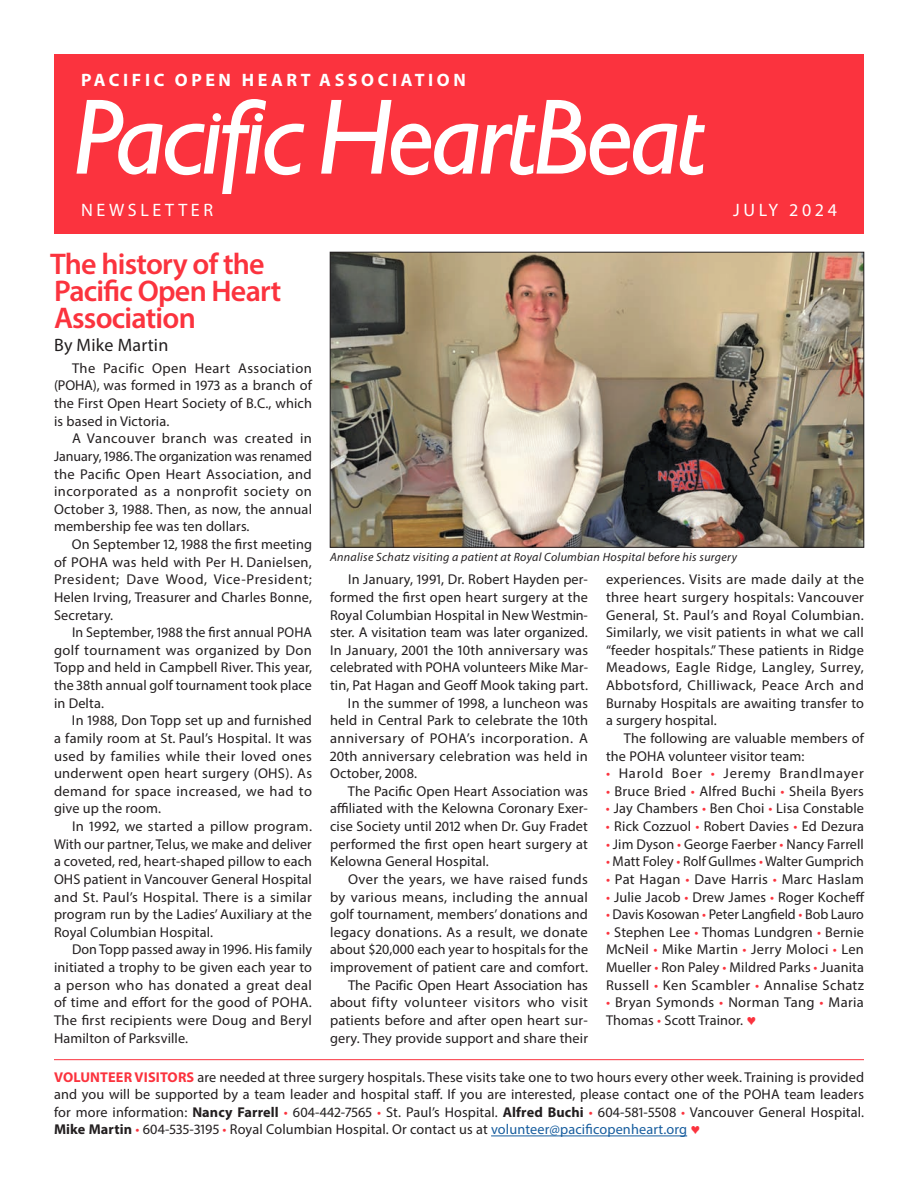
<style>
.page{position:relative;width:918px;height:1188px;background:#fff}
.page>*{position:absolute;margin:0;border:0;box-sizing:border-box;transform-origin:0 0}
.Heading{font:600 30px/27px "Myriad Pro";letter-spacing:-.025em;color:#fb333e}
.t1{font:700 18px "Myriad Pro";letter-spacing:.2em;color:#fff}
.t2{font:18px "Myriad Pro";letter-spacing:.2em;color:#fff}
.t3{font:18px "Myriad Pro";letter-spacing:.01em;color:#231f20}
.text{font:14.25px/17.7px "Myriad Pro";letter-spacing:.01em;color:#231f20;text-align:justify}
.text_no_indent_with_tab{font:14.25px/17.7px "Myriad Pro";letter-spacing:.01em;color:#231f20;text-align:justify}
.text_no_indent_with_tab-2{font:14.25px "Myriad Pro";letter-spacing:.05em;color:#231f20}
.t4{font:italic 12px "Myriad Pro";letter-spacing:.025em;color:#231f20}
.s1{font-weight:700;color:#fb333e}
.s2{font-weight:700}
.s3{color:#fb333e}
.s4{color:#175d9e}
</style>
<div class="page">
<div style="left:54px;top:54px;width:810px;height:180px;background:#fb333e"></div>
<svg style="left:76px;top:99px;width:228px;height:95px"></svg>
<svg style="left:321px;top:100px;width:384px;height:75px"></svg>
<img style="left:332px;top:254px;width:530px;height:292px">
<div style="left:330px;top:252px;width:534px;height:296px;border:1px solid #231f20"></div>
<hr style="left:491px;top:1136px;width:196px;height:1px;background:#175d9e">
<hr style="left:54px;top:1059px;width:810px;height:1px;background:#fb333e">
<p class="t1" style="left:81px;top:68px;width:386px">PACIFIC OPEN HEART ASSOCIATION</p>
<p class="t2" style="left:81px;top:199px;width:134px">NEWSLETTER</p>
<p class="t2" style="left:733px;top:199px;width:105px">JULY 2024</p>
<p class="Heading" style="left:50px;top:250px;width:233px">The history of the<br>Pacific Open Heart<br>Association</p>
<p class="t3" style="left:54px;top:333px;width:116px">By Mike Martin</p>
<p class="text" style="left:54px;top:359px;width:260px;text-indent:18px">The Pacific Open Heart Association (POHA), was formed in 1973 as a branch of the First Open Heart Society of B.C., which is based in Victoria.</p>
<p class="text" style="left:54px;top:429px;width:260px;text-indent:18px">A Vancouver branch was created in January, 1986. The organization was renamed the Pacific Open Heart Association, and incorporated as a nonprofit society on October 3, 1988. Then, as now, the annual membership fee was ten dollars.</p>
<p class="text" style="left:54px;top:535px;width:260px;text-indent:18px">On September 12, 1988 the first meeting of POHA was held with Per H. Danielsen, President; Dave Wood, Vice-President; Helen Irving, Treasurer and Charles Bonne, Secretary.</p>
<p class="text" style="left:54px;top:623px;width:260px;text-indent:18px">In September, 1988 the first annual POHA golf tournament was organized by Don Topp and held in Campbell River. This year, the 38th annual golf tournament took place in Delta.</p>
<p class="text" style="left:54px;top:711px;width:260px;text-indent:18px">In 1988, Don Topp set up and furnished a family room at St. Paul’s Hospital. It was used by families while their loved ones underwent open heart surgery (OHS). As demand for space increased, we had to give up the room.</p>
<p class="text" style="left:54px;top:817px;width:260px;text-indent:18px">In 1992, we started a pillow program.<br>With our partner, Telus, we make and deliver a coveted, red, heart-shaped pillow to each OHS patient in Vancouver General Hospital and St. Paul’s Hospital. There is a similar program run by the Ladies’ Auxiliary at the Royal Columbian Hospital.</p>
<p class="text" style="left:54px;top:941px;width:260px;text-indent:18px">Don Topp passed away in 1996. His family initiated a trophy to be given each year to a person who has donated a great deal of time and effort for the good of POHA.<br>The first recipients were Doug and Beryl Hamilton of Parksville.</p>
<p class="text" style="left:54px;top:1068px;width:812px"><span class="s1">VOLUNTEER VISITORS</span> are needed at three surgery hospitals. These visits take one to two hours every other week. Training is provided and you will be supported by a team leader and hospital staff. If you are interested, please contact one of the POHA team leaders for more information: <span class="s2">Nancy Farrell</span> <span class="s3">•</span> 604-442-7565 <span class="s3">•</span> St. Paul’s Hospital. <span class="s2">Alfred Buchi</span> <span class="s3">•</span> 604-581-5508 <span class="s3">•</span> Vancouver General Hospital.<br><span class="s2">Mike Martin</span> <span class="s3">•</span> 604-535-3195 <span class="s3">•</span> Royal Columbian Hospital. Or contact us at <span class="s4">volunteer@pacificopenheart.org</span> <span class="s3">♥</span></p>
<p class="t4" style="left:330px;top:550px;width:408px">Annalise Schatz visiting a patient at Royal Columbian Hospital before his surgery</p>
<p class="text" style="left:330px;top:570px;width:260px;text-indent:18px">In January, 1991, Dr. Robert Hayden per&shy;formed the first open heart surgery at the Royal Columbian Hospital in New Westmin&shy;ster. A visitation team was later organized.<br>In January, 2001 the 10th anniversary was celebrated with POHA volunteers Mike Mar&shy;tin, Pat Hagan and Geoff Mook taking part.</p>
<p class="text" style="left:330px;top:694px;width:260px;text-indent:18px">In the summer of 1998, a luncheon was held in Central Park to celebrate the 10th anniversary of POHA’s incorporation. A 20th anniversary celebration was held in October, 2008.</p>
<p class="text" style="left:330px;top:782px;width:260px;text-indent:18px">The Pacific Open Heart Association was affiliated with the Kelowna Coronary Exer&shy;cise Society until 2012 when Dr. Guy Fradet performed the first open heart surgery at Kelowna General Hospital.</p>
<p class="text" style="left:330px;top:870px;width:260px;text-indent:18px">Over the years, we have raised funds by various means, including the annual golf tournament, members’ donations and legacy donations. As a result, we donate about $20,000 each year to hospitals for the improvement of patient care and comfort.</p>
<p class="text" style="left:330px;top:976px;width:260px;text-indent:18px">The Pacific Open Heart Association has about fifty volunteer visitors who visit patients before and after open heart sur&shy;gery. They provide support and share their</p>
<p class="text" style="left:606px;top:570px;width:260px">experiences. Visits are made daily at the three heart surgery hospitals: Vancouver General, St. Paul’s and Royal Columbian.<br>Similarly, we visit patients in what we call “feeder hospitals.” These patients in Ridge Meadows, Eagle Ridge, Langley, Surrey, Abbotsford, Chilliwack, Peace Arch and Burnaby Hospitals are awaiting transfer to a surgery hospital.</p>
<p class="text" style="left:606px;top:729px;width:260px;text-indent:18px">The following are valuable members of the POHA volunteer visitor team:</p>
<p class="text_no_indent_with_tab-2" style="left:606px;top:765px;width:259px"><span class="s3">•</span> Harold Boer <span class="s3">•</span> Jeremy Brandlmayer</p>
<p class="text_no_indent_with_tab" style="left:606px;top:782px;width:259px"><span class="s3">•</span> Bruce Bried <span class="s3">•</span> Alfred Buchi <span class="s3">•</span> Sheila Byers</p>
<p class="text_no_indent_with_tab" style="left:606px;top:800px;width:259px"><span class="s3">•</span> Jay Chambers <span class="s3">•</span> Ben Choi <span class="s3">•</span> Lisa Constable</p>
<p class="text_no_indent_with_tab" style="left:606px;top:817px;width:259px"><span class="s3">•</span> Rick Cozzuol <span class="s3">•</span> Robert Davies <span class="s3">•</span> Ed Dezura</p>
<p class="text_no_indent_with_tab" style="left:606px;top:835px;width:259px"><span class="s3">•</span> Jim Dyson <span class="s3">•</span> George Faerber <span class="s3">•</span> Nancy Farrell</p>
<p class="text_no_indent_with_tab" style="left:606px;top:852px;width:260px"><span class="s3">•</span> Matt Foley <span class="s3">•</span> Rolf Gullmes <span class="s3">•</span> Walter Gumprich</p>
<p class="text_no_indent_with_tab" style="left:606px;top:870px;width:259px"><span class="s3">•</span> Pat Hagan <span class="s3">•</span> Dave Harris <span class="s3">•</span> Marc Haslam</p>
<p class="text_no_indent_with_tab" style="left:606px;top:888px;width:260px"><span class="s3">•</span> Julie Jacob <span class="s3">•</span> Drew James <span class="s3">•</span> Roger Kocheff</p>
<p class="text_no_indent_with_tab" style="left:606px;top:905px;width:259px"><span class="s3">•</span> Davis Kosowan <span class="s3">•</span> Peter Langfield <span class="s3">•</span> Bob Lauro</p>
<p class="text_no_indent_with_tab" style="left:606px;top:923px;width:260px"><span class="s3">•</span> Stephen Lee <span class="s3">•</span> Thomas Lundgren <span class="s3">•</span> Bernie McNeil <span class="s3">•</span> Mike Martin <span class="s3">•</span> Jerry Moloci <span class="s3">•</span> Len Mueller <span class="s3">•</span> Ron Paley <span class="s3">•</span> Mildred Parks <span class="s3">•</span> Juanita Russell <span class="s3">•</span> Ken Scambler <span class="s3">•</span> Annalise Schatz</p>
<p class="text_no_indent_with_tab" style="left:606px;top:993px;width:259px"><span class="s3">•</span> Bryan Symonds <span class="s3">•</span> Norman Tang <span class="s3">•</span> Maria<br>Thomas <span class="s3">•</span> Scott Trainor. <span class="s3">♥</span></p>
</div>
